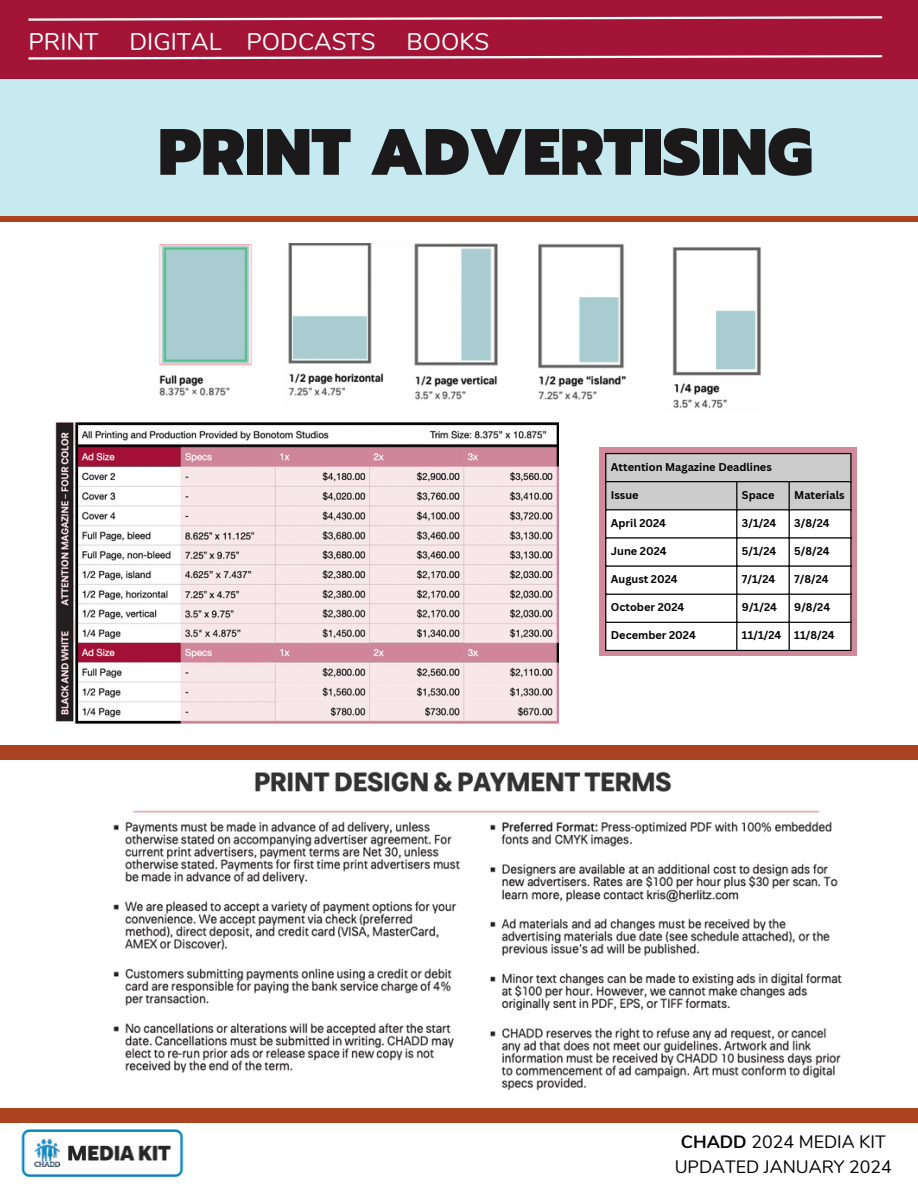
<style>
.page{position:relative;width:918px;height:1188px;background:#fff}
.page>*{position:absolute;margin:0;border:0;box-sizing:border-box;transform-origin:0 0}
.t1{font:900 65.4px "Prompt";color:#1c191a}
.t2{font:24px "Nunito";color:#fff}
.t3{font:17.85px/24.8px "Nunito";color:#000;text-align:center}
.t4{font:700 10.95px "Canva Sans";color:#000}
.s1{font-weight:700}
</style>
<div class="page">
<div style="left:0;top:0;width:918px;height:215px;background:#c7eaf1"></div>
<div style="left:0;top:0;width:918px;height:79px;background:#a41437"></div>
<svg style="left:28px;top:16px;width:855px;height:5px"></svg>
<svg style="left:28px;top:55px;width:855px;height:5px"></svg>
<img style="left:0;top:1122px;width:209px;height:55px">
<div style="left:0;top:216px;width:918px;height:6px;background:#ab4320"></div>
<img style="left:55px;top:422px;width:20px;height:300px">
<img style="left:75px;top:423px;width:484px;height:301px">
<img style="left:159px;top:244px;width:93px;height:152px">
<img style="left:288px;top:244px;width:210px;height:156px">
<img style="left:538px;top:243px;width:89px;height:157px">
<img style="left:672px;top:247px;width:89px;height:161px">
<img style="left:113px;top:771px;width:729px;height:320px">
<div style="left:0;top:1108px;width:918px;height:14px;background:#ab4320"></div>
<div style="left:0;top:745px;width:918px;height:15px;background:#ab4320"></div>
<div style="left:600px;top:448px;width:257px;height:208px;background:#d1899c"></div>
<svg style="left:606px;top:454px;width:244px;height:196px;background:#eee"></svg>
<hr style="left:605px;top:454px;width:1px;height:196px;background:#000">
<hr style="left:736px;top:482px;width:1px;height:168px;background:#000">
<hr style="left:789px;top:482px;width:1px;height:168px;background:#000">
<hr style="left:850px;top:454px;width:2px;height:196px;background:#000">
<hr style="left:605px;top:453px;width:247px;height:1px;background:#000">
<hr style="left:605px;top:481px;width:247px;height:1px;background:#000">
<hr style="left:605px;top:509px;width:247px;height:1px;background:#000">
<hr style="left:605px;top:537px;width:247px;height:2px;background:#000">
<hr style="left:605px;top:565px;width:247px;height:2px;background:#000">
<hr style="left:605px;top:594px;width:247px;height:1px;background:#000">
<hr style="left:605px;top:622px;width:247px;height:1px;background:#000">
<hr style="left:605px;top:650px;width:247px;height:1px;background:#000">
<h2 class="t2" style="left:28px;top:25px;width:72px">PRINT</h2>
<h2 class="t2" style="left:130px;top:25px;width:248px">DIGITAL PODCASTS</h2>
<h2 class="t2" style="left:407px;top:25px;width:84px">BOOKS</h2>
<h1 class="t1" style="left:158px;top:104px;width:656px">PRINT ADVERTISING</h1>
<p class="t4" style="left:611px;top:459px;width:162px">Attention Magazine Deadlines</p>
<p class="t4" style="left:611px;top:487px;width:29px">Issue</p>
<p class="t4" style="left:742px;top:487px;width:34px">Space</p>
<p class="t4" style="left:794px;top:487px;width:52px">Materials</p>
<p class="t4" style="left:611px;top:515px;width:57px">April 2024</p>
<p class="t4" style="left:742px;top:515px;width:36px">3/1/24</p>
<p class="t4" style="left:794px;top:515px;width:37px">3/8/24</p>
<p class="t4" style="left:611px;top:543px;width:57px">June 2024</p>
<p class="t4" style="left:742px;top:543px;width:36px">5/1/24</p>
<p class="t4" style="left:794px;top:543px;width:37px">5/8/24</p>
<p class="t4" style="left:611px;top:571px;width:68px">August 2024</p>
<p class="t4" style="left:742px;top:571px;width:35px">7/1/24</p>
<p class="t4" style="left:794px;top:571px;width:36px">7/8/24</p>
<p class="t4" style="left:611px;top:599px;width:75px">October 2024</p>
<p class="t4" style="left:742px;top:599px;width:37px">9/1/24</p>
<p class="t4" style="left:794px;top:599px;width:37px">9/8/24</p>
<p class="t4" style="left:611px;top:628px;width:87px">December 2024</p>
<p class="t4" style="left:742px;top:628px;width:94px">11/1/24 11/8/24</p>
<h3 class="t3" style="left:675px;top:1130px;width:219px"><span class="s1">CHADD</span> 2024 MEDIA KIT<br>UPDATED JANUARY 2024</h3>
</div>
